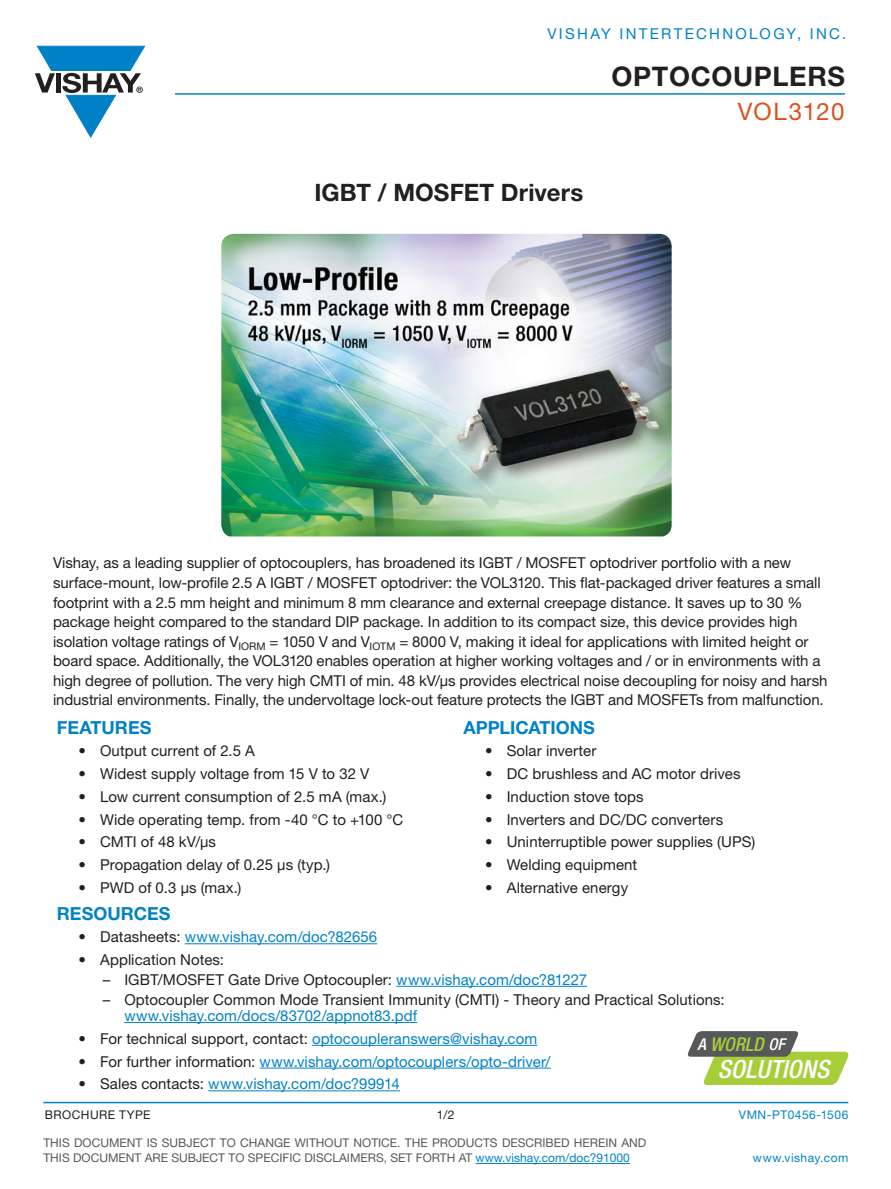
<style>
.page{position:relative;width:891px;height:1189px;background:#fff}
.page>*{position:absolute;margin:0;border:0;box-sizing:border-box;transform-origin:0 0}
.t1{font:700 27px "Helvetica Neue LT Std";letter-spacing:.025em;color:#231f20}
.t2{font:italic 500 condensed 25.2px "Helvetica Neue LT Std";letter-spacing:.005em;color:#fff}
.t3{font:700 24px "Helvetica Neue LT Std";letter-spacing:.005em;color:#231f20}
.t4{font:24px "Helvetica Neue LT Std";letter-spacing:.05em;color:#da511d}
.t5{font:italic 500 condensed 18.9px "Helvetica Neue LT Std";color:#a6ce39}
.t6{font:700 18px "Helvetica Neue LT Std";color:#0082c8}
.t7{font:15px/19.5px "Helvetica Neue LT Std";color:#231f20}
.t8{font:15px "Helvetica Neue LT Std";letter-spacing:.005em;color:#0082c8}
.t9{font:15px "Helvetica Neue LT Std";letter-spacing:.155em;color:#0082c8}
.t10{font:12px/15px "Helvetica Neue LT Std";color:#57585a}
.t11{font:12px "Helvetica Neue LT Std";letter-spacing:.04em;color:#0082c8}
.t12{font:12px "Helvetica Neue LT Std";letter-spacing:.04em;color:#231f20}
.s1{color:#231f20}
.s2{color:#0082c8}
.s3{font-size:16.35px;color:#fff}
</style>
<div class="page">
<hr style="left:185px;top:943px;width:192px;height:1px;background:#0082c8">
<hr style="left:396px;top:985px;width:191px;height:1px;background:#0082c8">
<hr style="left:124px;top:1021px;width:293px;height:1px;background:#0082c8">
<hr style="left:312px;top:1044px;width:225px;height:1px;background:#0082c8">
<hr style="left:260px;top:1067px;width:291px;height:1px;background:#0082c8">
<hr style="left:208px;top:1090px;width:192px;height:1px;background:#0082c8">
<hr style="left:175px;top:93px;width:670px;height:2px;background:#0082c8">
<svg style="left:35px;top:46px;width:110px;height:91px"></svg>
<hr style="left:43px;top:1101px;width:805px;height:1px;background:#0082c8">
<svg style="left:688px;top:1031px;width:160px;height:53px"></svg>
<hr style="left:476px;top:1162px;width:154px;height:1px;background:#0082c8">
<img style="left:221px;top:234px;width:451px;height:302px">
<p class="t9" style="left:547px;top:25px;width:300px">VISHAY INTERTECHNOLOGY, INC.</p>
<h1 class="t1" style="left:612px;top:60px;width:235px">OPTOCOUPLERS</h1>
<h3 class="t3" style="left:314px;top:177px;width:270px">IGBT / MOSFET Drivers</h3>
<h3 class="t4" style="left:738px;top:97px;width:108px">VOL3120</h3>
<p class="t7" style="left:53px;top:553px;width:776px">Vishay, as a leading supplier of optocouplers, has broadened its IGBT / MOSFET optodriver portfolio with a new surface-mount, low-profile 2.5 A IGBT / MOSFET optodriver: the VOL3120. This flat-packaged driver features a small footprint with a 2.5 mm height and minimum 8 mm clearance and external creepage distance. It saves up to 30 % package height compared to the standard DIP package. In addition to its compact size, this device provides high isolation voltage ratings of V<sub>IORM</sub> = 1050 V and V<sub>IOTM</sub> = 8000 V, making it ideal for applications with limited height or board space. Additionally, the VOL3120 enables operation at higher working voltages and / or in environments with a high degree of pollution. The very high CMTI of min. 48 kV/µs provides electrical noise decoupling for noisy and harsh industrial environments. Finally, the undervoltage lock-out feature protects the IGBT and MOSFETs from malfunction.</p>
<p class="t6" style="left:57px;top:715px;width:96px">FEATURES</p>
<p class="t7" style="left:78px;top:740px;width:178px">• Output current of 2.5 A</p>
<p class="t7" style="left:78px;top:763px;width:292px">• Widest supply voltage from 15 V to 32 V</p>
<p class="t7" style="left:78px;top:786px;width:309px">• Low current consumption of 2.5 mA (max.)</p>
<p class="t7" style="left:78px;top:809px;width:326px">• Wide operating temp. from -40 °C to +100 °C</p>
<p class="t7" style="left:78px;top:831px;width:139px">• CMTI of 48 kV/µs</p>
<p class="t7" style="left:78px;top:854px;width:253px">• Propagation delay of 0.25 µs (typ.)</p>
<p class="t7" style="left:78px;top:877px;width:164px">• PWD of 0.3 µs (max.)</p>
<p class="t6" style="left:464px;top:715px;width:133px">APPLICATIONS</p>
<p class="t7" style="left:485px;top:740px;width:113px">• Solar inverter</p>
<p class="t7" style="left:485px;top:763px;width:257px">• DC brushless and AC motor drives</p>
<p class="t7" style="left:485px;top:786px;width:160px">• Induction stove tops</p>
<p class="t7" style="left:485px;top:809px;width:240px">• Inverters and DC/DC converters</p>
<p class="t7" style="left:485px;top:831px;width:272px">• Uninterruptible power supplies (UPS)</p>
<p class="t7" style="left:485px;top:854px;width:154px">• Welding equipment</p>
<p class="t7" style="left:485px;top:877px;width:145px">• Alternative energy</p>
<p class="t6" style="left:57px;top:901px;width:115px">RESOURCES</p>
<p class="t8" style="left:78px;top:927px;width:300px"><span class="s1">• Datasheets:</span> www.vishay.com/doc?82656</p>
<p class="t7" style="left:78px;top:949px;width:147px">• Application Notes:</p>
<p class="t7" style="left:103px;top:969px;width:486px">– IGBT/MOSFET Gate Drive Optocoupler: <span class="s2">www.vishay.com/doc?81227</span></p>
<p class="t7" style="left:103px;top:988px;width:623px">– Optocoupler Common Mode Transient Immunity (CMTI) - Theory and Practical Solutions:</p>
<p class="t8" style="left:124px;top:1006px;width:294px">www.vishay.com/docs/83702/appnot83.pdf</p>
<p class="t7" style="left:78px;top:1028px;width:460px">• For technical support, contact: <span class="s2">optocoupleranswers@vishay.com</span></p>
<p class="t8" style="left:78px;top:1051px;width:474px"><span class="s1">• For further information:</span> www.vishay.com/optocouplers/opto-driver/</p>
<p class="t8" style="left:78px;top:1074px;width:323px"><span class="s1">• Sales contacts:</span> www.vishay.com/doc?99914</p>
<p class="t5" style="left:697px;top:1032px;width:89px"><span class="s3">A</span> WORLD <span class="s3">OF</span></p>
<h2 class="t2" style="left:718px;top:1053px;width:113px">SOLUTIONS</h2>
<p class="t12" style="left:45px;top:1107px;width:19px">Broc</p>
<p class="t12" style="left:81px;top:1107px;width:19px">hure</p>
<p class="t12" style="left:119px;top:1107px;width:25px">Type</p>
<p class="t12" style="left:437px;top:1107px;width:19px">1/2</p>
<p class="t11" style="left:739px;top:1107px;width:111px">VMN-PT0456-1506</p>
<p class="t10" style="left:43px;top:1134px;width:604px">TH IS DOCUMENT IS SUBJECT TO CHANGE WITHOUT NOTICE. TH E PRODUCTS DESCRIBED H EREIN AND<br>TH IS DOCUMENT ARE SUBJECT TO SPECIFIC DISCLAIMERS, SET FORTH AT <span class="s2">www.vishay.com/doc?91000</span></p>
<p class="t11" style="left:753px;top:1150px;width:97px">www.vishay.com</p>
</div>
